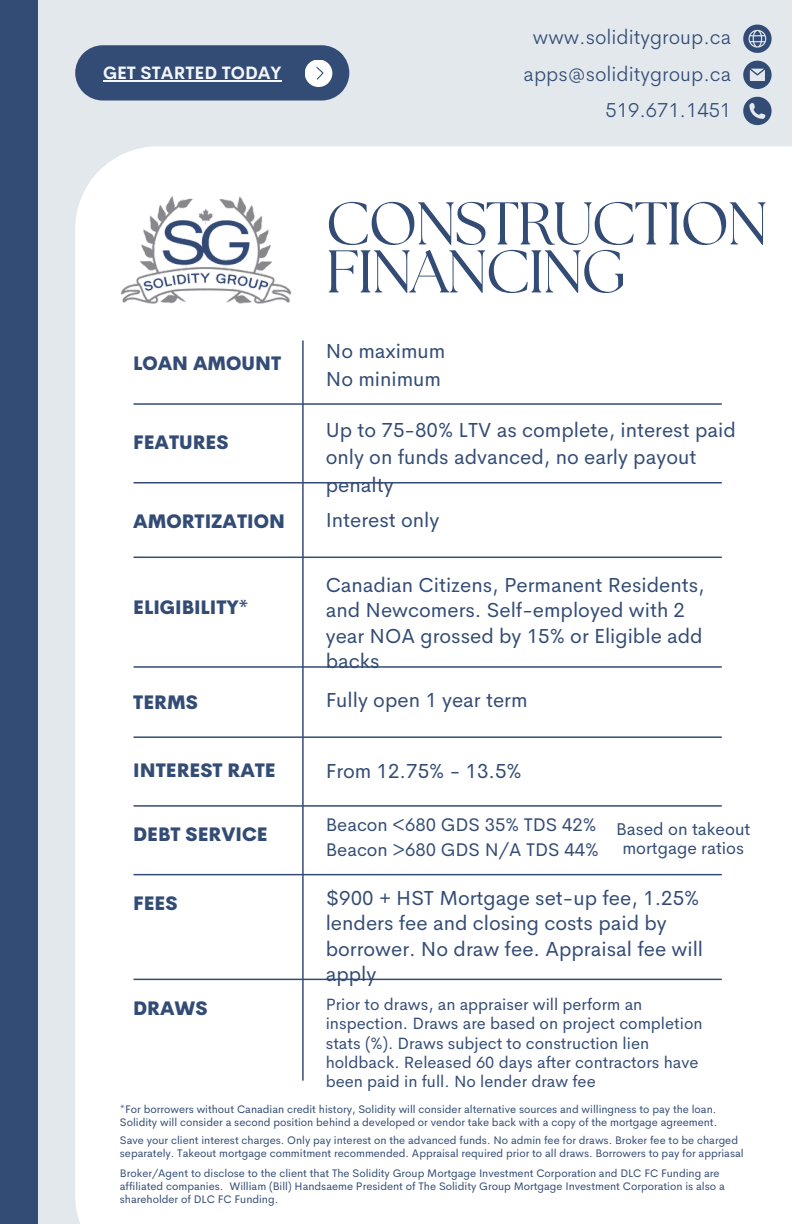
<style>
.page{position:relative;width:792px;height:1224px;background:#e2e8ec}
.page>*{position:absolute;margin:0;border:0;box-sizing:border-box;transform-origin:0 0}
.t1{font:60.2px/48px "The Seasons";letter-spacing:-.03em;color:#334c75}
.t2{font:20.4px/25.6px "Cerebri Sans";color:#334c75}
.t3{font:300 20.4px/36.8px "Cerebri Sans";color:#334c75;text-align:right}
.t4{font:800 18.8px "Cerebri Sans";color:#334c75}
.t5{font:18.4px/25.6px "Cerebri Sans";color:#334c75}
.t6{font:700 17.6px "Cerebri Sans";color:#f4f6fc}
.t7{font:17.2px/18.6px "Cerebri Sans";color:#334c75;text-align:center}
.t8{font:16.4px/19.2px "Cerebri Sans";color:#334c75}
.t9{font:11px/13px "Cerebri Sans";color:#334c75}
</style>
<div class="page">
<div style="left:75px;top:146px;width:717px;height:1078px;background:#fff"></div>
<div style="left:0;top:0;width:38px;height:1224px;background:#334c75"></div>
<hr style="left:134px;top:403px;width:587px;height:2px;background:#334c75">
<hr style="left:134px;top:482px;width:587px;height:2px;background:#334c75">
<hr style="left:134px;top:557px;width:587px;height:1px;background:#334c75">
<hr style="left:134px;top:666px;width:587px;height:2px;background:#334c75">
<hr style="left:134px;top:736px;width:587px;height:2px;background:#334c75">
<hr style="left:134px;top:805px;width:587px;height:2px;background:#334c75">
<hr style="left:134px;top:874px;width:587px;height:1px;background:#334c75">
<hr style="left:134px;top:979px;width:587px;height:1px;background:#334c75">
<hr style="left:302px;top:341px;width:2px;height:739px;background:#334c75">
<img style="left:120px;top:197px;width:172px;height:106px">
<svg style="left:743px;top:97px;width:29px;height:28px"></svg>
<svg style="left:743px;top:61px;width:29px;height:28px"></svg>
<svg style="left:743px;top:25px;width:29px;height:28px"></svg>
<svg style="left:75px;top:45px;width:274px;height:56px;background:#465d82"></svg>
<hr style="left:103px;top:80px;width:179px;height:1px;background:#f4f6fc">
<h2 class="t6" style="left:103px;top:61px;width:180px">GET STARTED TODAY</h2>
<h3 class="t4" style="left:133px;top:352px;width:149px">LOAN AMOUNT</h3>
<h4 class="t4" style="left:133px;top:430px;width:97px">FEATURES</h4>
<p class="t4" style="left:133px;top:509px;width:153px">AMORTIZATION</p>
<p class="t4" style="left:133px;top:595px;width:117px">ELIGIBILITY*</p>
<p class="t4" style="left:133px;top:690px;width:66px">TERMS</p>
<p class="t4" style="left:133px;top:759px;width:144px">INTEREST RATE</p>
<h3 class="t4" style="left:133px;top:823px;width:136px">DEBT SERVICE</h3>
<h2 class="t4" style="left:133px;top:892px;width:46px">FEES</h2>
<h1 class="t4" style="left:133px;top:996px;width:76px">DRAWS</h1>
<h2 class="t3" style="left:524px;top:18px;width:209px">www.soliditygroup.ca apps@soliditygroup.ca<br>519.671.1451</h2>
<h2 class="t1" style="left:326px;top:203px;width:444px">CONSTRUCTION<br>FINANCING</h2>
<h3 class="t2" style="left:326px;top:337px;width:121px;line-height:27.6px">No maximum<br>No minimum</h3>
<h2 class="t2" style="left:326px;top:416px;width:412px;line-height:27.6px">Up to 75-80% LTV as complete, interest paid only on funds advanced, no early payout penalty</h2>
<h3 class="t2" style="left:326px;top:507px;width:115px">Interest only</h3>
<h2 class="t2" style="left:326px;top:572px;width:380px">Canadian Citizens, Permanent Residents, and Newcomers. Self-employed with 2 year NOA grossed by 15% or Eligible add backs</h2>
<h3 class="t2" style="left:326px;top:687px;width:203px">Fully open 1 year term</h3>
<h2 class="t2" style="left:326px;top:758px;width:198px">From 12.75% - 13.5%</h2>
<p class="t5" style="left:326px;top:812px;width:275px">Beacon &lt;680 GDS 35% TDS 42%<br>Beacon &gt;680 GDS N/A TDS 44%</p>
<h3 class="t7" style="left:616px;top:820px;width:136px">Based on takeout mortgage ratios</h3>
<h2 class="t2" style="left:326px;top:885px;width:379px">$900 + HST Mortgage set-up fee, 1.25% lenders fee and closing costs paid by borrower. No draw fee. Appraisal fee will apply</h2>
<h3 class="t8" style="left:326px;top:995px;width:378px">Prior to draws, an appraiser will perform an inspection. Draws are based on project completion stats (%). Draws subject to construction lien holdback. Released 60 days after contractors have been paid in full. No lender draw fee</h3>
<h3 class="t9" style="left:120px;top:1103px;width:599px">*For borrowers without Canadian credit history, Solidity will consider alternative sources and willingness to pay the loan.<br>Solidity will consider a second position behind a developed or vendor take back with a copy of the mortgage agreement.</h3>
<h3 class="t9" style="left:120px;top:1134px;width:625px">Save your client interest charges. Only pay interest on the advanced funds. No admin fee for draws. Broker fee to be charged separately. Takeout mortgage commitment recommended. Appraisal required prior to all draws. Borrowers to pay for appriasal</h3>
<h5 class="t9" style="left:120px;top:1167px;width:606px">Broker/Agent to disclose to the client that The Solidity Group Mortgage Investment Corporation and DLC FC Funding are affiliated companies. William (Bill) Handsaeme President of The Solidity Group Mortgage Investment Corporation is also a shareholder of DLC FC Funding.</h5>
</div>
